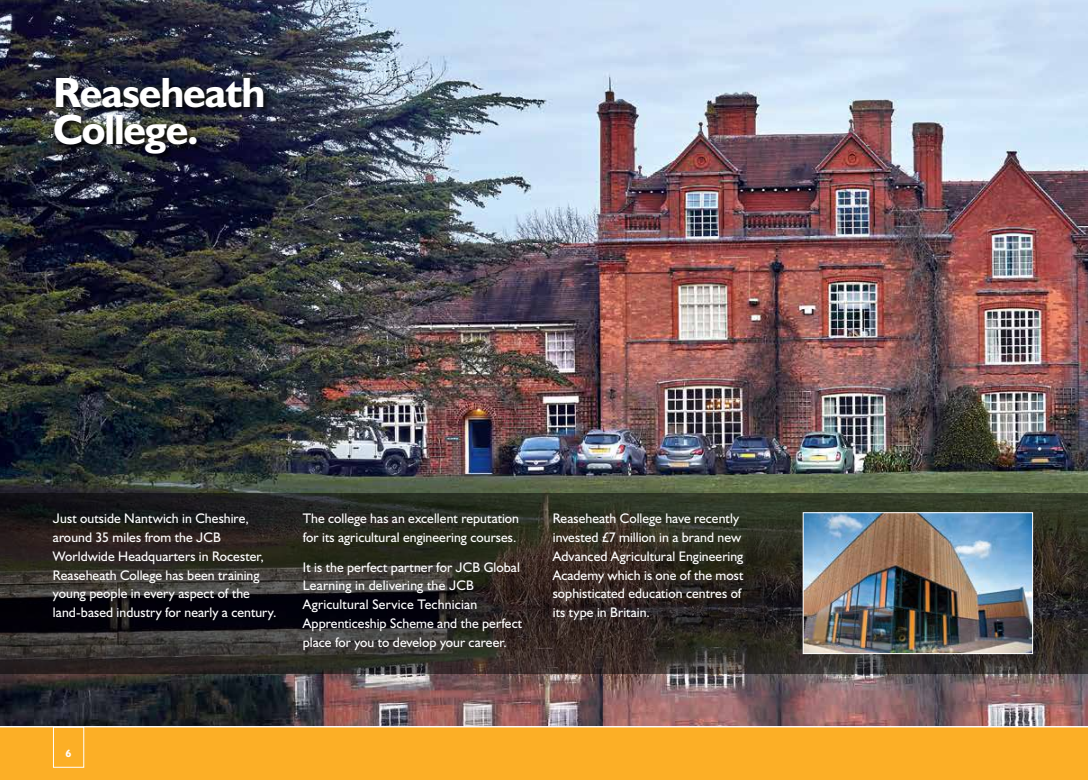
<style>
.page{position:relative;width:1088px;height:780px;background:#fff}
.page>*{position:absolute;margin:0;border:0;box-sizing:border-box;transform-origin:0 0}
.t1{font:42.5px/37.5px "JCB Bold";letter-spacing:-.025em;color:#fff}
.t2{font:13.88px/18.8px "JCB Roman";letter-spacing:.005em;color:#fff}
.t3{font:11px "JCB Bold";color:#fff}
</style>
<div class="page">
<img style="left:0;top:0;width:1088px;height:726px">
<svg style="left:0;top:493px;width:1088px;height:180px"></svg>
<img style="left:805px;top:514px;width:226px;height:138px">
<div style="left:803px;top:512px;width:230px;height:142px;border:1px solid #fff"></div>
<div style="left:54px;top:76px;width:216px;height:85px;background:#000;opacity:.8"></div>
<div style="left:0;top:726px;width:1088px;height:54px;background:#fcaf26"></div>
<div style="left:53px;top:726px;width:31px;height:41px;border:1px solid #fff"></div>
<hr style="left:0;top:726px;width:1088px;height:1px;background:#fff">
<h1 class="t1" style="left:53px;top:73px;width:214px">Reaseheath<br>College.</h1>
<p class="t2" style="left:53px;top:509px;width:225px">Just outside Nantwich in Cheshire, around 35 miles from the JCB Worldwide Headquarters in Rocester, Reaseheath College has been training young people in every aspect of the land-based industry for nearly a century.</p>
<p class="t2" style="left:303px;top:509px;width:218px">The college has an excellent reputation for its agricultural engineering courses.</p>
<p class="t2" style="left:303px;top:557px;width:221px">It is the perfect partner for JCB Global Learning in delivering the JCB Agricultural Service Technician Apprenticeship Scheme and the perfect place for you to develop your career.</p>
<p class="t2" style="left:553px;top:509px;width:192px">Reaseheath College have recently invested £7 million in a brand new<br>Advanced Agricultural Engineering<br>Academy which is one of the most sophisticated education centres of its type in Britain.</p>
<p class="t3" style="left:65px;top:746px;width:7px">6</p>
</div>
